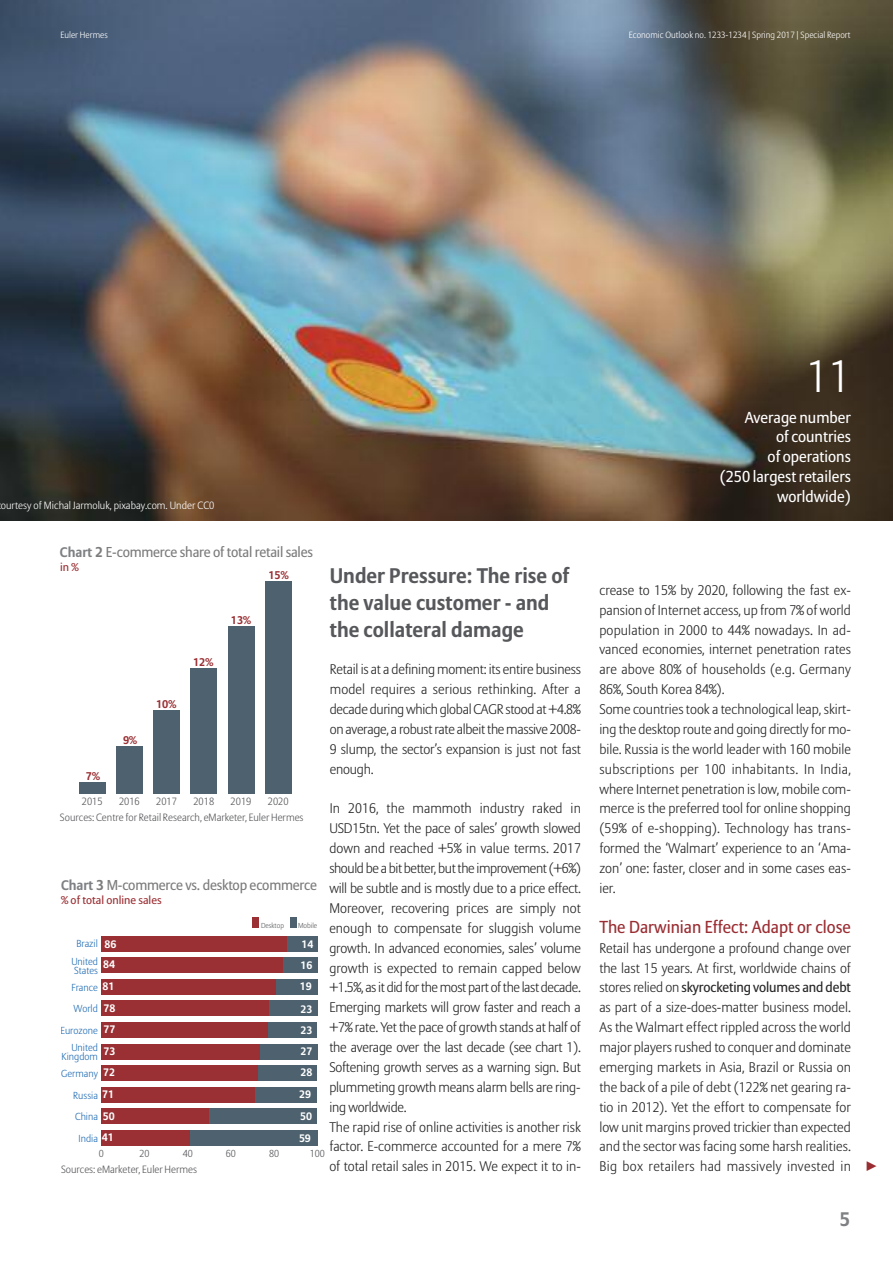
<style>
.page{position:relative;width:893px;height:1263px;background:#fff}
.page>*{position:absolute;margin:0;border:0;box-sizing:border-box;transform-origin:0 0}
.t1{font:300 45px "Allianz Sans";color:#fff}
.t2{font:700 21px/27px "Allianz Sans";color:#57585b}
.t3{font:700 19.5px "Allianz Sans";color:#7e8083}
.t4{font:17.25px "Allianz Sans";color:#9a2d32}
.t5{font:15.75px/19.8px "Allianz Sans";color:#fff;text-align:right}
.t6{font:14.25px "Allianz Sans";letter-spacing:-.015em;color:#7d7c7d}
.t7{font:300 13.8px/19.8px "Allianz Sans";color:#272526;text-align:justify}
.t8{font:300 13.8px "Allianz Sans";color:#9a2d32}
.t9{font:11.25px "Allianz Sans";color:#9a2d32;scale:1.04 1}
.t10{font:700 11.1px "Allianz Sans";color:#9a3034}
.t11{font:700 10.8px/21.8px "Allianz Sans";color:#fefefe}
.t12{font:300 10.5px "Allianz Sans";color:#57585b}
.t13{font:300 10.5px "Allianz Sans";color:#fff}
.t14{font:300 10.05px/9px "Allianz Sans";color:#216cb4;text-align:right}
.t15{font:300 10.05px "Allianz Sans";color:#57585b}
.t16{font:300 9px "Allianz Sans";color:#fff}
.t17{font:300 7.2px "Allianz Sans";color:#57585b}
.s1{font-weight:700;font-size:13.8px;color:#7e8083}
.s2{font-weight:700}
.s3{font-weight:700;font-size:10.8px;color:#fefefe}
.s4{font-weight:400}
</style>
<div class="page">
<img style="left:0;top:0;width:893px;height:520px">
<div style="left:79px;top:783px;width:27px;height:11px;background:#4d616e"></div>
<div style="left:116px;top:746px;width:27px;height:48px;background:#4d616e"></div>
<div style="left:153px;top:710px;width:27px;height:84px;background:#4d616e"></div>
<div style="left:190px;top:668px;width:27px;height:126px;background:#4d616e"></div>
<div style="left:228px;top:626px;width:26px;height:168px;background:#4d616e"></div>
<div style="left:265px;top:582px;width:27px;height:212px;background:#4d616e"></div>
<div style="left:252px;top:918px;width:7px;height:10px;background:#9a3034"></div>
<div style="left:287px;top:936px;width:30px;height:15px;background:#4d616e"></div>
<div style="left:283px;top:957px;width:34px;height:16px;background:#4d616e"></div>
<div style="left:276px;top:979px;width:41px;height:16px;background:#4d616e"></div>
<div style="left:269px;top:1001px;width:48px;height:15px;background:#4d616e"></div>
<div style="left:268px;top:1022px;width:49px;height:16px;background:#4d616e"></div>
<div style="left:260px;top:1044px;width:57px;height:15px;background:#4d616e"></div>
<div style="left:257px;top:1065px;width:60px;height:16px;background:#4d616e"></div>
<div style="left:255px;top:1087px;width:62px;height:15px;background:#4d616e"></div>
<div style="left:209px;top:1109px;width:108px;height:15px;background:#4d616e"></div>
<div style="left:190px;top:1130px;width:127px;height:16px;background:#4d616e"></div>
<div style="left:290px;top:918px;width:7px;height:10px;background:#4d616e"></div>
<div style="left:101px;top:936px;width:186px;height:15px;background:#9a3034"></div>
<div style="left:101px;top:957px;width:182px;height:16px;background:#9a3034"></div>
<div style="left:101px;top:979px;width:175px;height:16px;background:#9a3034"></div>
<div style="left:101px;top:1001px;width:168px;height:15px;background:#9a3034"></div>
<div style="left:101px;top:1022px;width:167px;height:16px;background:#9a3034"></div>
<div style="left:101px;top:1044px;width:159px;height:15px;background:#9a3034"></div>
<div style="left:101px;top:1065px;width:156px;height:16px;background:#9a3034"></div>
<div style="left:101px;top:1087px;width:154px;height:15px;background:#9a3034"></div>
<div style="left:101px;top:1109px;width:108px;height:15px;background:#9a3034"></div>
<div style="left:101px;top:1130px;width:89px;height:16px;background:#9a3034"></div>
<p class="t16" style="left:60px;top:31px;width:49px">Euler Hermes</p>
<p class="t16" style="left:629px;top:31px;width:223px">Economic Outlook no. 1233-1234 | Spring 2017 | Special Report</p>
<p class="t13" style="left:1px;top:501px;width:215px">ourtesy of Michal Jarmoluk, pixabay.com. Under CC0</p>
<p class="t6" style="left:60px;top:547px;width:254px"><span class="s1">Chart</span> <span class="s2">2</span> E-commerce share of total retail sales</p>
<p class="t9" style="left:60px;top:563px;width:19px">in%</p>
<h2 class="t2" style="left:330px;top:564px;width:240px">Under Pressure: The rise of the value customer - and the collateral damage</h2>
<p class="t7" style="left:330px;top:661px;width:253px">Retail is at a defining moment: its entire business model requires a serious rethinking. After a decade during which global CAGR stood at +4.8% on average, a robust rate albeit the massive 2008- 9 slump, the sector’s expansion is just not fast enough.</p>
<p class="t7" style="left:329px;top:800px;width:253px;text-align:left">In 2016, the mammoth industry raked in USD15tn. Yet the pace of sales’ growth slowed down and reached +5% in value terms. 2017 should be a bit better, but the improvement (+6%) will be subtle and is mostly due to a price effect.<br>Moreover, recovering prices are simply not enough to compensate for sluggish volume growth. In advanced economies, sales’ volume growth is expected to remain capped below +1.5%, asit didforthemostpart ofthe last decade.<br>Emerging markets will grow faster and reach a +7% rate. Yet the pace of growth stands at half of the average over the last decade (see chart 1).<br>Softening growth serves as a warning sign. But plummeting growth means alarm bells are ring&shy;ing worldwide.<br>The rapid rise of online activities is another risk factor. E-commerce accounted for a mere 7% of total retail sales in 2015. We expect it to in-</p>
<p class="t10" style="left:268px;top:571px;width:22px">15%</p>
<p class="t10" style="left:231px;top:615px;width:22px">13%</p>
<p class="t10" style="left:193px;top:657px;width:22px">12%</p>
<p class="t10" style="left:156px;top:699px;width:22px">10%</p>
<p class="t10" style="left:123px;top:735px;width:16px">9%</p>
<p class="t10" style="left:86px;top:772px;width:16px">7%</p>
<p class="t12" style="left:82px;top:797px;width:22px">2015</p>
<p class="t12" style="left:119px;top:797px;width:22px">2016</p>
<p class="t12" style="left:156px;top:797px;width:22px">2017</p>
<p class="t12" style="left:193px;top:797px;width:22px">2018</p>
<p class="t12" style="left:231px;top:797px;width:22px">2019</p>
<p class="t12" style="left:268px;top:797px;width:22px">2020</p>
<p class="t12" style="left:60px;top:813px;width:245px">Sources: Centre for Retail Research, eMarketer, Euler Hermes</p>
<p class="t6" style="left:61px;top:879px;width:258px"><span class="s1">Chart</span> <span class="s2">3</span> M-commerce vs. desktop ecommerce</p>
<p class="t9" style="left:61px;top:896px;width:98px">% of total online sales</p>
<p class="t17" style="left:261px;top:922px;width:24px">Desktop</p>
<p class="t17" style="left:298px;top:922px;width:21px">Mobile</p>
<p class="t14" style="left:76px;top:940px;width:42px">Brazil <span class="s3">86</span></p>
<p class="t11" style="left:302px;top:935px;width:13px">14</p>
<p class="t11" style="left:103px;top:954px;width:13px">84</p>
<p class="t11" style="left:300px;top:955px;width:13px">16</p>
<p class="t14" style="left:71px;top:983px;width:45px">France <span class="s3">81</span></p>
<p class="t11" style="left:300px;top:976px;width:13px">19</p>
<p class="t11" style="left:103px;top:998px;width:13px">78</p>
<p class="t11" style="left:301px;top:999px;width:13px">23</p>
<p class="t11" style="left:103px;top:1019px;width:13px">77</p>
<p class="t11" style="left:301px;top:1020px;width:13px">23</p>
<p class="t11" style="left:103px;top:1041px;width:13px">73</p>
<p class="t11" style="left:301px;top:1042px;width:13px">27</p>
<p class="t11" style="left:103px;top:1062px;width:13px">72</p>
<p class="t11" style="left:300px;top:1063px;width:13px">28</p>
<p class="t14" style="left:73px;top:1091px;width:42px">Russia <span class="s3">71</span></p>
<p class="t11" style="left:299px;top:1084px;width:13px">29</p>
<p class="t11" style="left:103px;top:1106px;width:13px">50</p>
<p class="t11" style="left:299px;top:1106px;width:15px">50<br>59</p>
<p class="t14" style="left:71px;top:957px;width:28px;text-align:left">United<br>States</p>
<p class="t14" style="left:74px;top:1005px;width:26px">World</p>
<p class="t14" style="left:60px;top:1027px;width:39px">Eurozone</p>
<p class="t14" style="left:62px;top:1044px;width:38px">United<br>Kingdom</p>
<p class="t14" style="left:61px;top:1070px;width:38px">Germany</p>
<p class="t14" style="left:75px;top:1113px;width:24px">China</p>
<p class="t14" style="left:79px;top:1135px;width:37px">India <span class="s3">41</span></p>
<p class="t15" style="left:99px;top:1149px;width:7px">0</p>
<p class="t15" style="left:139px;top:1149px;width:12px">20</p>
<p class="t15" style="left:183px;top:1149px;width:12px">40</p>
<p class="t15" style="left:226px;top:1149px;width:12px">60</p>
<p class="t15" style="left:269px;top:1149px;width:12px">80</p>
<p class="t15" style="left:310px;top:1149px;width:17px">100</p>
<p class="t12" style="left:61px;top:1165px;width:137px">Sources: eMarketer, Euler Hermes</p>
<h1 class="t1" style="left:806px;top:358px;width:46px">11</h1>
<p class="t5" style="left:720px;top:408px;width:133px">Average number<br>of countries<br>of operations<br>(250 largest retailers worldwide)</p>
<p class="t7" style="left:599px;top:581px;width:253px;text-align:left">crease to 15% by 2020, following the fast ex&shy;pansion of Internet access, up from 7% of world population in 2000 to 44% nowadays. In ad&shy;vanced economies, internet penetration rates are above 80% of households (e.g. Germany 86%, South Korea 84%).<br>Some countries took a technological leap, skirt&shy;ing the desktop route and going directly for mo&shy;bile. Russia is the world leader with 160 mobile subscriptions per 100 inhabitants. In India, where Internet penetration is low, mobile com&shy;merce is the preferred tool for online shopping (59% of e-shopping). Technology has trans&shy;formed the ‘Walmart’ experience to an ‘Ama&shy;zon’ one: faster, closer and in some cases eas&shy;ier.</p>
<p class="t4" style="left:599px;top:920px;width:253px">The Darwinian Effect: Adapt or close</p>
<p class="t7" style="left:599px;top:939px;width:253px">Retail has undergone a profound change over the last 15 years. At first, worldwide chains of stores relied on <span class="s4">skyrocketing volumes and debt </span>as part of a size-does-matter business model.<br>As the Walmart effect rippled across the world major players rushed to conquer and dominate emerging markets in Asia, Brazil or Russia on the back of a pile of debt (122% net gearing ra&shy;tio in 2012). Yet the effort to compensate for low unit margins proved trickier than expected and the sector was facing some harsh realities.<br>Big box retailers had massively invested in</p>
<h3 class="t3" style="left:840px;top:1211px;width:12px">5</h3>
<p class="t8" style="left:867px;top:1161px;width:11px">▶</p>
</div>
